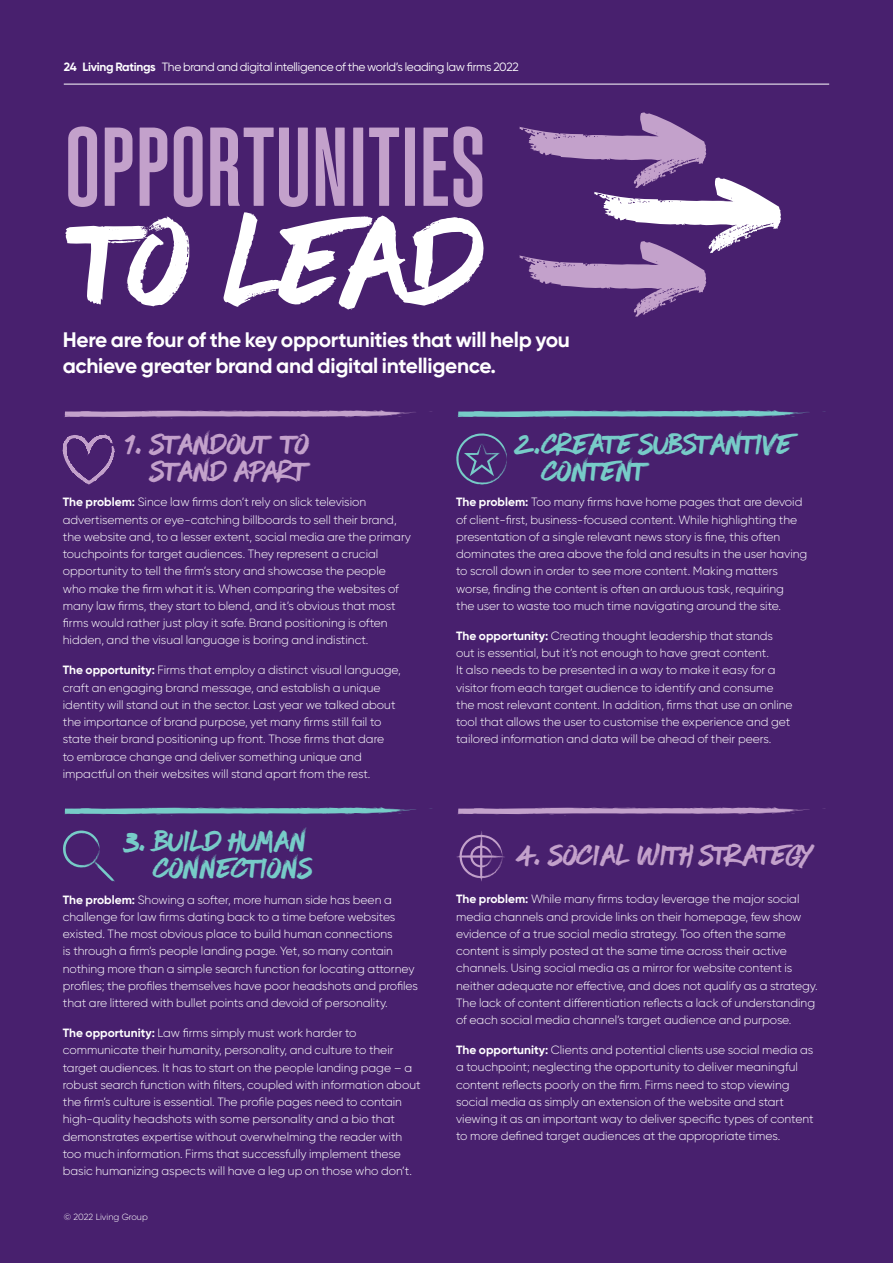
<style>
.page{position:relative;width:893px;height:1263px;background:#48206e}
.page>*{position:absolute;margin:0;border:0;box-sizing:border-box;transform-origin:0 0}
.t1{font:180px "Have Heart Two";color:#fff}
.t2{font:500 condensed 111px "Fixture";letter-spacing:-.015em;color:#c3a1cb}
.t3{font:42px "Have Heart Two";color:#77ccc8}
.t4{font:42px "Have Heart Two";color:#c3a1cb}
.t5{font:700 21px/25.5px "Gilroy";letter-spacing:-.015em;color:#fff}
.t6{font:300 12px/17.2px "Gilroy";color:#fff}
.t7{font:12px "Gilroy";letter-spacing:-.025em;color:#fff}
.t8{font:300 9px "Gilroy";color:#fff}
.s1{font-weight:700}
</style>
<div class="page">
<svg style="left:457px;top:410px;width:369px;height:9px"></svg>
<svg style="left:62px;top:410px;width:370px;height:75px"></svg>
<svg style="left:456px;top:433px;width:51px;height:52px"></svg>
<svg style="left:64px;top:807px;width:368px;height:9px"></svg>
<svg style="left:458px;top:807px;width:367px;height:9px"></svg>
<svg style="left:63px;top:830px;width:52px;height:51px"></svg>
<svg style="left:456px;top:831px;width:49px;height:50px"></svg>
<svg style="left:519px;top:112px;width:262px;height:205px"></svg>
<hr style="left:64px;top:84px;width:765px;height:1px;background:#fff">
<p class="t7" style="left:64px;top:60px;width:456px"><span class="s1">24 Living Ratings</span> The brand and digital intelligence of the world’s leading law firms 2022</p>
<h2 class="t2" style="left:64px;top:103px;width:424px">OPPORTUNITIES</h2>
<h1 class="t1" style="left:77px;top:167px;width:408px">TO LEAD</h1>
<h3 class="t5" style="left:63px;top:327px;width:509px">Here are four of the key opportunities that will help you achieve greater brand and digital intelligence.</h3>
<h3 class="t4" style="left:127px;top:422px;width:184px">1. Standout to</h3>
<h3 class="t4" style="left:151px;top:449px;width:158px">stand apart</h3>
<p class="t6" style="left:63px;top:493px;width:350px"><span class="s1">The problem:</span> Since law firms don’t rely on slick television advertisements or eye-catching billboards to sell their brand, the website and, to a lesser extent, social media are the primary touchpoints for target audiences. They represent a crucial opportunity to tell the firm’s story and showcase the people who make the firm what it is. When comparing the websites of many law firms, they start to blend, and it’s obvious that most firms would rather just play it safe. Brand positioning is often hidden, and the visual language is boring and indistinct.</p>
<p class="t6" style="left:63px;top:661px;width:340px"><span class="s1">The opportunity:</span> Firms that employ a distinct visual language, craft an engaging brand message, and establish a unique identity will stand out in the sector. Last year we talked about the importance of brand purpose, yet many firms still fail to state their brand positioning up front. Those firms that dare<br>to embrace change and deliver something unique and impactful on their websites will stand apart from the rest.</p>
<h3 class="t3" style="left:127px;top:819px;width:182px">3. Build human</h3>
<h3 class="t3" style="left:154px;top:846px;width:160px">connections</h3>
<p class="t6" style="left:63px;top:890px;width:357px"><span class="s1">The problem:</span> Showing a softer, more human side has been a challenge for law firms dating back to a time before websites existed. The most obvious place to build human connections<br>is through a firm’s people landing page. Yet, so many contain nothing more than a simple search function for locating attorney profiles; the profiles themselves have poor headshots and profiles that are littered with bullet points and devoid of personality.</p>
<p class="t6" style="left:63px;top:1024px;width:359px"><span class="s1">The opportunity:</span> Law firms simply must work harder to communicate their humanity, personality, and culture to their target audiences. It has to start on the people landing page – a robust search function with filters, coupled with information about the firm’s culture is essential. The profile pages need to contain high-quality headshots with some personality and a bio that demonstrates expertise without overwhelming the reader with too much information. Firms that successfully implement these basic humanizing aspects will have a leg up on those who don’t.</p>
<p class="t8" style="left:64px;top:1211px;width:86px">© 2022 Living Group</p>
<h3 class="t3" style="left:518px;top:422px;width:276px">2.Create substantive</h3>
<h3 class="t3" style="left:542px;top:449px;width:105px">content</h3>
<p class="t6" style="left:456px;top:493px;width:353px"><span class="s1">The problem:</span> Too many firms have home pages that are devoid of client-first, business-focused content. While highlighting the presentation of a single relevant news story is fine, this often dominates the area above the fold and results in the user having to scroll down in order to see more content. Making matters worse, finding the content is often an arduous task, requiring<br>the user to waste too much time navigating around the site.</p>
<p class="t6" style="left:456px;top:627px;width:338px"><span class="s1">The opportunity:</span> Creating thought leadership that stands out is essential, but it’s not enough to have great content.<br>It also needs to be presented in a way to make it easy for a visitor from each target audience to identify and consume the most relevant content. In addition, firms that use an online tool that allows the user to customise the experience and get tailored information and data will be ahead of their peers.</p>
<h3 class="t4" style="left:518px;top:833px;width:295px">4. Social with strategy</h3>
<p class="t6" style="left:456px;top:890px;width:363px"><span class="s1">The problem:</span> While many firms today leverage the major social media channels and provide links on their homepage, few show evidence of a true social media strategy. Too often the same content is simply posted at the same time across their active channels. Using social media as a mirror for website content is neither adequate nor effective, and does not qualify as a strategy.<br>The lack of content differentiation reflects a lack of understanding of each social media channel’s target audience and purpose.</p>
<p class="t6" style="left:456px;top:1041px;width:359px"><span class="s1">The opportunity:</span> Clients and potential clients use social media as a touchpoint; neglecting the opportunity to deliver meaningful content reflects poorly on the firm. Firms need to stop viewing social media as simply an extension of the website and start viewing it as an important way to deliver specific types of content to more defined target audiences at the appropriate times.</p>
</div>
